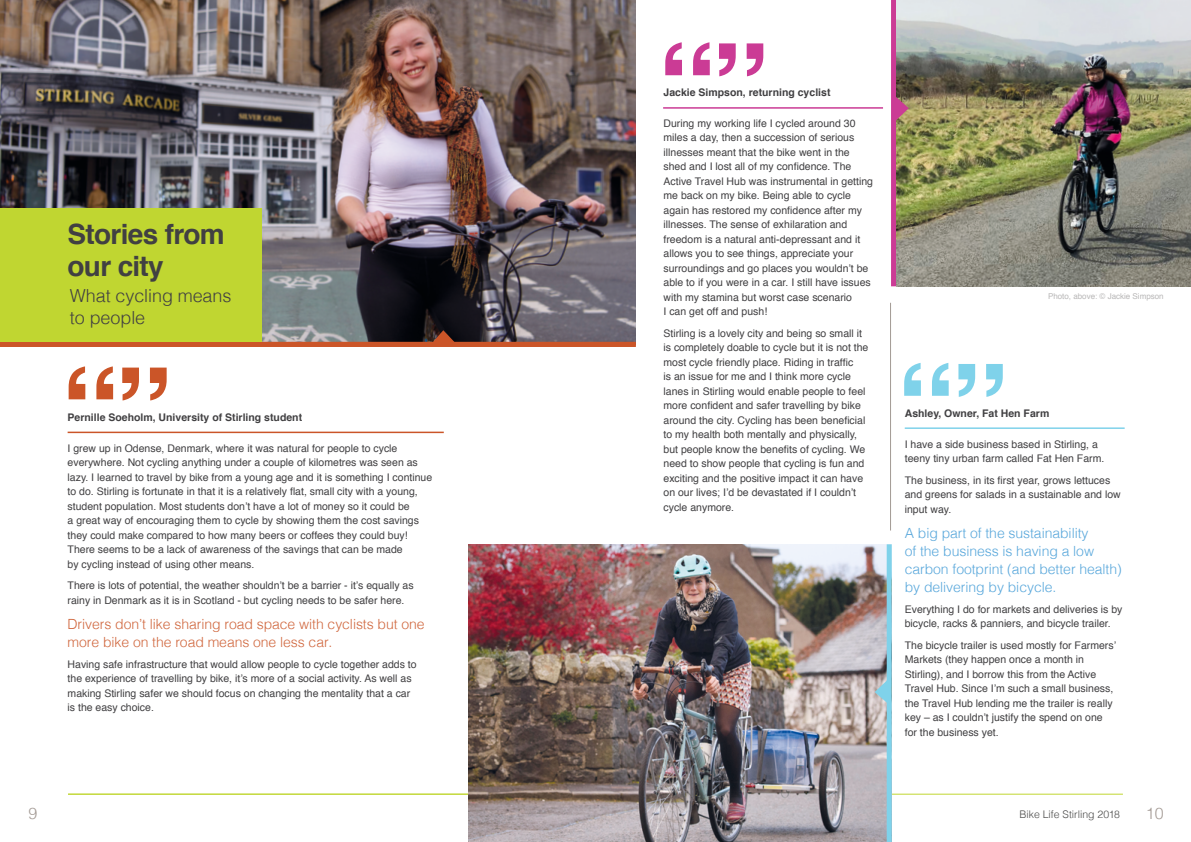
<style>
.page{position:relative;width:1191px;height:842px;background:#fff}
.page>*{position:absolute;margin:0;border:0;box-sizing:border-box;transform-origin:0 0}
.t1{font:700 120px "Helvetica";color:#7fd2ea}
.t2{font:700 120px "Helvetica";color:#cb3b95}
.t3{font:700 28px/32px "Helvetica";letter-spacing:-.025em;color:#414042}
.t4{font:300 18px/22px "Helvetica";letter-spacing:-.005em;color:#414042}
.t5{font:300 16px "Helvetica";color:#a39a94}
.t6{font:300 14px/18px "Helvetica";letter-spacing:-.005em;color:#58a7db}
.t7{font:300 14px/18px "Helvetica";letter-spacing:-.005em;color:#d0663d}
.t8{font:10.5px/14.5px "Helvetica";color:#414042}
.t9{font:700 10.5px "Helvetica";color:#414042}
.t10{font:300 10.5px "Helvetica";color:#4a4a49}
.t11{font:8px "Helvetica";color:#b8b7b7}
</style>
<div class="page">
<hr style="left:595px;top:794px;width:528px;height:1px;background:#c0d631">
<hr style="left:68px;top:794px;width:525px;height:1px;background:#c0d631">
<img style="left:0;top:0;width:636px;height:342px">
<img style="left:468px;top:544px;width:418px;height:298px">
<div style="left:886px;top:544px;width:5px;height:298px;background:#7fd2ea"></div>
<div style="left:891px;top:0;width:5px;height:286px;background:#cb3b95"></div>
<img style="left:896px;top:0;width:295px;height:286px">
<div style="left:0;top:342px;width:636px;height:5px;background:#cb5528"></div>
<div style="left:0;top:208px;width:261px;height:134px;background:#c0d631"></div>
<svg style="left:69px;top:366px;width:44px;height:33px"></svg>
<svg style="left:122px;top:368px;width:45px;height:32px"></svg>
<hr style="left:68px;top:432px;width:376px;height:1px;background:#cb5528">
<svg style="left:432px;top:330px;width:24px;height:12px"></svg>
<hr style="left:890px;top:303px;width:1px;height:227px;background:#a39a94">
<hr style="left:663px;top:107px;width:220px;height:2px;background:#cb3b95">
<hr style="left:904px;top:427px;width:220px;height:2px;background:#7fd2ea">
<svg style="left:896px;top:97px;width:12px;height:24px"></svg>
<svg style="left:874px;top:679px;width:13px;height:25px"></svg>
<h2 class="t3" style="left:68px;top:218px;width:159px">Stories from our city</h2>
<h3 class="t4" style="left:70px;top:283px;width:163px">What cycling means to people</h3>
<p class="t9" style="left:68px;top:409px;width:236px">Pernille Soeholm, University of Stirling student</p>
<p class="t8" style="left:68px;top:441px;width:366px">I grew up in Odense, Denmark, where it was natural for people to cycle everywhere. Not cycling anything under a couple of kilometres was seen as lazy. I learned to travel by bike from a young age and it is something I continue to do. Stirling is fortunate in that it is a relatively flat, small city with a young, student population. Most students don’t have a lot of money so it could be<br>a great way of encouraging them to cycle by showing them the cost savings they could make compared to how many beers or coffees they could buy!<br>There seems to be a lack of awareness of the savings that can be made<br>by cycling instead of using other means.</p>
<p class="t8" style="left:68px;top:579px;width:347px">There is lots of potential, the weather shouldn’t be a barrier - it’s equally as rainy in Denmark as it is in Scotland - but cycling needs to be safer here.</p>
<h3 class="t7" style="left:68px;top:614px;width:358px">Drivers don’t like sharing road space with cyclists but one more bike on the road means one less car.</h3>
<p class="t8" style="left:68px;top:657px;width:350px">Having safe infrastructure that would allow people to cycle together adds to the experience of travelling by bike, it’s more of a social activity. As well as making Stirling safer we should focus on changing the mentality that a car is the easy choice.</p>
<h1 class="t2" style="left:657px;top:-10px;width:114px">“”</h1>
<p class="t9" style="left:663px;top:83px;width:168px">Jackie Simpson, returning cyclist</p>
<p class="t8" style="left:663px;top:116px;width:211px">During my working life I cycled around 30 miles a day, then a succession of serious illnesses meant that the bike went in the shed and I lost all of my confidence. The Active Travel Hub was instrumental in getting me back on my bike. Being able to cycle again has restored my confidence after my illnesses. The sense of exhilaration and freedom is a natural anti-depressant and it allows you to see things, appreciate your surroundings and go places you wouldn’t be able to if you were in a car. I still have issues with my stamina but worst case scenario<br>I can get off and push!</p>
<p class="t8" style="left:663px;top:326px;width:206px">Stirling is a lovely city and being so small it is completely doable to cycle but it is not the most cycle friendly place. Riding in traffic<br>is an issue for me and I think more cycle lanes in Stirling would enable people to feel more confident and safer travelling by bike around the city. Cycling has been beneficial to my health both mentally and physically, but people know the benefits of cycling. We need to show people that cycling is fun and exciting and the positive impact it can have on our lives; I’d be devastated if I couldn’t cycle anymore.</p>
<h1 class="t1" style="left:896px;top:311px;width:115px">“”</h1>
<p class="t11" style="left:1048px;top:290px;width:117px">Photo, above: © Jackie Simpson</p>
<p class="t9" style="left:904px;top:404px;width:146px">Ashley, Owner, Fat Hen Farm</p>
<p class="t8" style="left:904px;top:437px;width:201px">I have a side business based in Stirling, a teeny tiny urban farm called Fat Hen Farm.</p>
<p class="t8" style="left:904px;top:473px;width:217px">The business, in its first year, grows lettuces and greens for salads in a sustainable and low input way.</p>
<h3 class="t6" style="left:904px;top:523px;width:218px">A big part of the sustainability<br>of the business is having a low carbon footprint (and better health) by delivering by bicycle.</h3>
<p class="t8" style="left:904px;top:602px;width:219px">Everything I do for markets and deliveries is by bicycle, racks &amp; panniers, and bicycle trailer.</p>
<p class="t8" style="left:904px;top:638px;width:213px">The bicycle trailer is used mostly for Farmers’ Markets (they happen once a month in Stirling), and I borrow this from the Active Travel Hub. Since I’m such a small business, the Travel Hub lending me the trailer is really key – as I couldn’t justify the spend on one for the business yet.</p>
<h3 class="t5" style="left:28px;top:800px;width:10px">9</h3>
<p class="t10" style="left:1019px;top:805px;width:102px">Bike Life Stirling 2018</p>
<h3 class="t5" style="left:1146px;top:800px;width:19px">10</h3>
</div>
